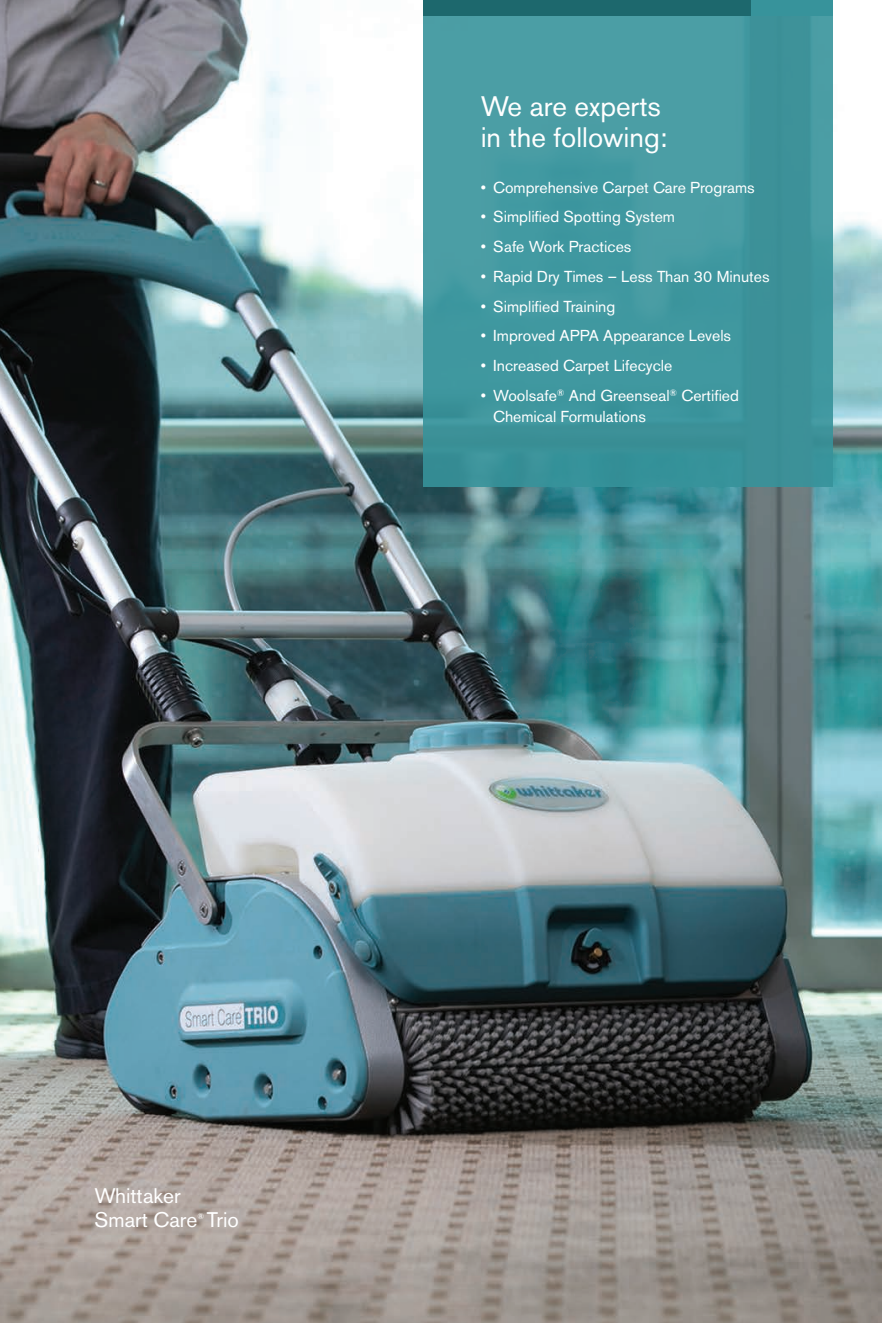
<style>
.page{position:relative;width:882px;height:1323px;background:#fff}
.page>*{position:absolute;margin:0;border:0;box-sizing:border-box;transform-origin:0 0}
.t1{font:28px/31.5px "Akzidenz Grotesk BE";color:#fff}
.t2{font:21px "Akzidenz Grotesk BE";color:#fff}
.t3{font:15.75px/21px "Akzidenz Grotesk BE";color:#fff}
.t4{font:8.22px "Akzidenz Grotesk BE";color:#fff}
</style>
<div class="page">
<img style="left:0;top:0;width:882px;height:1323px">
<div style="left:424px;top:0;width:409px;height:486px;background:#4098a0"></div>
<div style="left:751px;top:0;width:82px;height:16px;background:#37939b"></div>
<div style="left:424px;top:0;width:327px;height:16px;background:#1d686d"></div>
<p class="t1" style="left:481px;top:90px;width:188px">We are experts in the following:</p>
<p class="t3" style="left:481px;top:177px;width:276px">• Comprehensive Carpet Care Programs</p>
<p class="t3" style="left:481px;top:206px;width:196px">• Simplified Spotting System</p>
<p class="t3" style="left:481px;top:236px;width:152px">• Safe Work Practices</p>
<p class="t3" style="left:481px;top:266px;width:290px">• Rapid Dry Times – Less Than 30 Minutes</p>
<p class="t3" style="left:481px;top:296px;width:136px">• Simplified Training</p>
<p class="t3" style="left:481px;top:325px;width:252px">• Improved APPA Appearance Levels</p>
<p class="t3" style="left:481px;top:355px;width:193px">• Increased Carpet Lifecycle</p>
<p class="t3" style="left:493px;top:385px;width:247px;text-indent:-13px">• Woolsafe<sup>®</sup> And Greenseal<sup>®</sup> Certified<br>Chemical Formulations</p>
<p class="t2" style="left:94px;top:1183px;width:88px">Whittaker</p>
<p class="t2" style="left:94px;top:1207px;width:104px">Smart Care</p>
<p class="t4" style="left:197px;top:1211px;width:8px">®</p>
<p class="t2" style="left:207px;top:1207px;width:33px">Trio</p>
</div>
